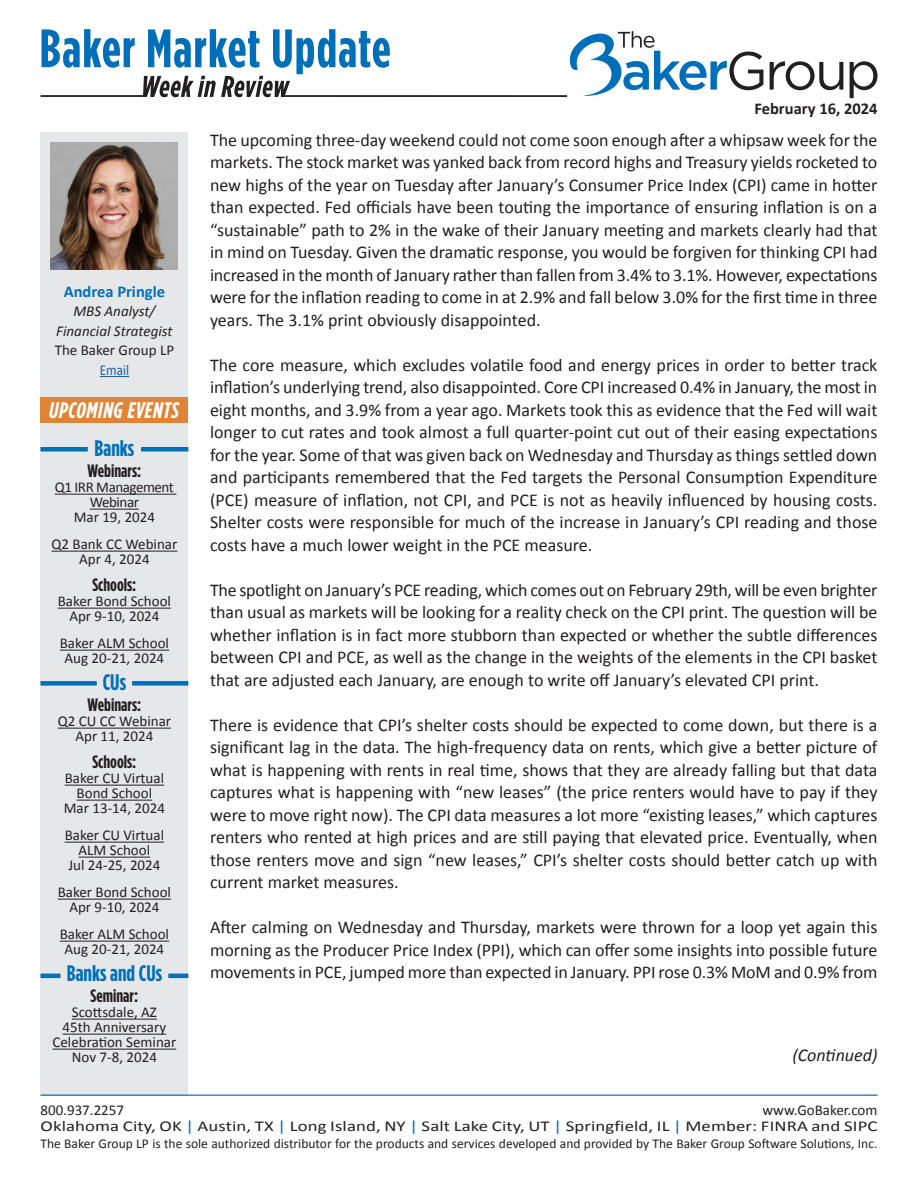
<style>
.page{position:relative;width:918px;height:1188px;background:#fff}
.page>*{position:absolute;margin:0;border:0;box-sizing:border-box;transform-origin:0 0}
.Sidebar-Subhead{font:700 22.5px "Gotham Condensed";color:#006fba}
.Body_Copy{font:italic 700 22.5px "Gotham Condensed";letter-spacing:.03em;color:#fff}
.Body_Copy-2{font:18px/22.5px "Calibri";color:#231f20;text-align:justify}
.Sidebar-Subhead-2{font:700 18px "Gotham Condensed";color:#231f20}
.Source{font:italic 18px "Calibri";color:#231f20}
.t1{font:700 16.5px "Calibri";color:#231f20}
.Name{font:700 16.5px "Calibri";color:#006fba}
.Body_Copy-3{font:15px/15px "Calibri";color:#231f20;text-align:center}
.Sidebar-Subhead-3{font:15px "Calibri";color:#231f20}
.t2{font:italic 15px "Calibri";color:#231f20}
.Body_Copy-4{font:15px/15px "Calibri";letter-spacing:-.03em;color:#231f20;text-align:center}
.Company{font:15px "Calibri";color:#231f20}
.Email-Web_Links{font:15px "Calibri";color:#175d9e;scale:.88 1}
.t3{font:13.5px "Calibri";color:#231f20}
.s1{color:#006fba}
</style>
<div class="page">
<div style="left:40px;top:132px;width:148px;height:963px;background:#e6e7e9"></div>
<hr style="left:40px;top:1095px;width:838px;height:1px;background:#006fba">
<svg style="left:770px;top:61px;width:73px;height:29px"></svg>
<svg style="left:850px;top:61px;width:28px;height:37px"></svg>
<svg style="left:569px;top:31px;width:194px;height:65px"></svg>
<svg style="left:41px;top:29px;width:349px;height:68px"></svg>
<hr style="left:40px;top:95px;width:105px;height:2px;background:#231f20">
<hr style="left:283px;top:95px;width:284px;height:2px;background:#231f20">
<div style="left:40px;top:397px;width:148px;height:26px;background:#df8437"></div>
<hr style="left:55px;top:494px;width:121px;height:1px;background:#231f20">
<hr style="left:90px;top:509px;width:49px;height:1px;background:#231f20">
<hr style="left:52px;top:551px;width:125px;height:1px;background:#231f20">
<hr style="left:58px;top:608px;width:113px;height:1px;background:#231f20">
<hr style="left:60px;top:650px;width:109px;height:1px;background:#231f20">
<hr style="left:58px;top:728px;width:113px;height:1px;background:#231f20">
<hr style="left:65px;top:785px;width:99px;height:1px;background:#231f20">
<hr style="left:77px;top:800px;width:75px;height:1px;background:#231f20">
<hr style="left:65px;top:842px;width:99px;height:1px;background:#231f20">
<hr style="left:79px;top:857px;width:71px;height:1px;background:#231f20">
<hr style="left:58px;top:899px;width:113px;height:1px;background:#231f20">
<hr style="left:60px;top:941px;width:109px;height:1px;background:#231f20">
<hr style="left:72px;top:1019px;width:85px;height:1px;background:#231f20">
<hr style="left:63px;top:1034px;width:103px;height:1px;background:#231f20">
<hr style="left:53px;top:1049px;width:123px;height:1px;background:#231f20">
<svg style="left:100px;top:376px;width:29px;height:1px"></svg>
<img style="left:51px;top:142px;width:127px;height:127px">
<hr style="left:40px;top:974px;width:20px;height:4px;background:#006fba">
<hr style="left:168px;top:974px;width:20px;height:4px;background:#006fba">
<div style="left:40px;top:447px;width:48px;height:5px;background:#006fba"></div>
<div style="left:141px;top:447px;width:47px;height:5px;background:#006fba"></div>
<div style="left:40px;top:681px;width:57px;height:5px;background:#006fba"></div>
<div style="left:132px;top:681px;width:56px;height:5px;background:#006fba"></div>
<p class="t1" style="left:754px;top:97px;width:125px">February 16, 2024</p>
<p class="Body_Copy-2" style="left:210px;top:128px;width:669px">The upcoming three-day weekend could not come soon enough after a whipsaw week for the markets. The stock market was yanked back from record highs and Treasury yields rocketed to new highs of the year on Tuesday after January’s Consumer Price Index (CPI) came in hotter than expected. Fed officials have been touting the importance of ensuring inflation is on a “sustainable” path to 2% in the wake of their January meeting and markets clearly had that in mind on Tuesday. Given the dramatic response, you would be forgiven for thinking CPI had increased in the month of January rather than fallen from 3.4% to 3.1%. However, expectations were for the inflation reading to come in at 2.9% and fall below 3.0% for the first time in three years. The 3.1% print obviously disappointed.</p>
<p class="Body_Copy-2" style="left:210px;top:353px;width:669px">The core measure, which excludes volatile food and energy prices in order to better track inflation’s underlying trend, also disappointed. Core CPI increased 0.4% in January, the most in eight months, and 3.9% from a year ago. Markets took this as evidence that the Fed will wait longer to cut rates and took almost a full quarter-point cut out of their easing expectations for the year. Some of that was given back on Wednesday and Thursday as things settled down and participants remembered that the Fed targets the Personal Consumption Expenditure (PCE) measure of inflation, not CPI, and PCE is not as heavily influenced by housing costs.<br>Shelter costs were responsible for much of the increase in January’s CPI reading and those costs have a much lower weight in the PCE measure.</p>
<p class="Body_Copy-2" style="left:210px;top:578px;width:669px">The spotlight on January’s PCE reading, which comes out on February 29th, will be even brighter than usual as markets will be looking for a reality check on the CPI print. The question will be whether inflation is in fact more stubborn than expected or whether the subtle differences between CPI and PCE, as well as the change in the weights of the elements in the CPI basket that are adjusted each January, are enough to write off January’s elevated CPI print.</p>
<p class="Body_Copy-2" style="left:210px;top:713px;width:669px">There is evidence that CPI’s shelter costs should be expected to come down, but there is a significant lag in the data. The high-frequency data on rents, which give a better picture of what is happening with rents in real time, shows that they are already falling but that data captures what is happening with “new leases” (the price renters would have to pay if they were to move right now). The CPI data measures a lot more “existing leases,” which captures renters who rented at high prices and are still paying that elevated price. Eventually, when those renters move and sign “new leases,” CPI’s shelter costs should better catch up with current market measures.</p>
<p class="Body_Copy-2" style="left:210px;top:915px;width:669px">After calming on Wednesday and Thursday, markets were thrown for a loop yet again this morning as the Producer Price Index (PPI), which can offer some insights into possible future movements in PCE, jumped more than expected in January. PPI rose 0.3% MoM and 0.9% from</p>
<p class="Name" style="left:64px;top:280px;width:103px">Andrea Pringle</p>
<p class="t2" style="left:73px;top:301px;width:83px">MBS Analyst/</p>
<p class="t2" style="left:56px;top:320px;width:118px">Financial Strategist</p>
<p class="Company" style="left:55px;top:340px;width:121px">The Baker Group LP</p>
<p class="Email-Web_Links" style="left:100px;top:359px;width:35px">Email</p>
<p class="Body_Copy" style="left:49px;top:397px;width:131px">UPCOMING EVENTS</p>
<p class="Sidebar-Subhead" style="left:94px;top:435px;width:41px">Banks</p>
<p class="Sidebar-Subhead-2" style="left:88px;top:461px;width:55px">Webinars:</p>
<p class="Body_Copy-4" style="left:55px;top:480px;width:121px">Q1 IRR Management<br>Webinar</p>
<p class="Body_Copy-3" style="left:74px;top:510px;width:83px">Mar 19, 2024</p>
<p class="Body_Copy-3" style="left:52px;top:537px;width:127px">Q2 Bank CC Webinar</p>
<p class="Sidebar-Subhead-3" style="left:79px;top:549px;width:72px">Apr 4, 2024</p>
<p class="Sidebar-Subhead-2" style="left:92px;top:575px;width:45px">Schools:</p>
<p class="Body_Copy-3" style="left:58px;top:594px;width:115px">Baker Bond School</p>
<p class="Body_Copy-3" style="left:69px;top:609px;width:92px">Apr 9-10, 2024</p>
<p class="Body_Copy-3" style="left:60px;top:636px;width:111px">Baker ALM School</p>
<p class="Body_Copy-3" style="left:65px;top:651px;width:101px">Aug 20-21, 2024</p>
<p class="Sidebar-Subhead" style="left:103px;top:669px;width:25px">CUs</p>
<p class="Sidebar-Subhead-2" style="left:88px;top:695px;width:55px">Webinars:</p>
<p class="Body_Copy-3" style="left:58px;top:714px;width:115px">Q2 CU CC Webinar</p>
<p class="Body_Copy-3" style="left:75px;top:729px;width:79px">Apr 11, 2024</p>
<p class="Sidebar-Subhead-2" style="left:92px;top:752px;width:45px">Schools:</p>
<p class="Body_Copy-3" style="left:65px;top:771px;width:101px">Baker CU Virtual<br>Bond School</p>
<p class="Body_Copy-3" style="left:64px;top:801px;width:103px">Mar 13-14, 2024</p>
<p class="Body_Copy-3" style="left:65px;top:828px;width:101px">Baker CU Virtual<br>ALM School</p>
<p class="Body_Copy-3" style="left:68px;top:858px;width:94px">Jul 24-25, 2024</p>
<p class="Body_Copy-3" style="left:58px;top:885px;width:115px">Baker Bond School</p>
<p class="Body_Copy-3" style="left:69px;top:900px;width:92px">Apr 9-10, 2024</p>
<p class="Body_Copy-3" style="left:60px;top:927px;width:111px">Baker ALM School</p>
<p class="Body_Copy-3" style="left:65px;top:942px;width:101px">Aug 20-21, 2024</p>
<p class="Sidebar-Subhead" style="left:67px;top:960px;width:97px">Banks and CUs</p>
<p class="Sidebar-Subhead-2" style="left:91px;top:986px;width:49px">Seminar:</p>
<p class="Sidebar-Subhead-3" style="left:72px;top:1002px;width:87px">Scottsdale, AZ</p>
<p class="Sidebar-Subhead-3" style="left:63px;top:1017px;width:105px">45th Anniversary</p>
<p class="Body_Copy-3" style="left:53px;top:1035px;width:125px">Celebration Seminar</p>
<p class="Body_Copy-3" style="left:72px;top:1050px;width:87px">Nov 7-8, 2024</p>
<p class="Source" style="left:792px;top:1042px;width:87px">(Continued)</p>
<p class="Body_Copy-3" style="left:40px;top:1101px;width:838px;line-height:16.5px;text-align:right">www.GoBaker.com<br>Oklahoma City, OK <span class="s1">|</span> Austin, TX <span class="s1">|</span> Long Island, NY <span class="s1">|</span> Salt Lake City, UT <span class="s1">|</span> Springfield, IL <span class="s1">|</span> Member: FINRA and SIPC</p>
<p class="t3" style="left:40px;top:1134px;width:838px">The Baker Group LP is the sole authorized distributor for the products and services developed and provided by The Baker Group Software Solutions, Inc.</p>
<p class="Body_Copy-3" style="left:40px;top:1102px;width:85px">800.937.2257</p>
</div>
